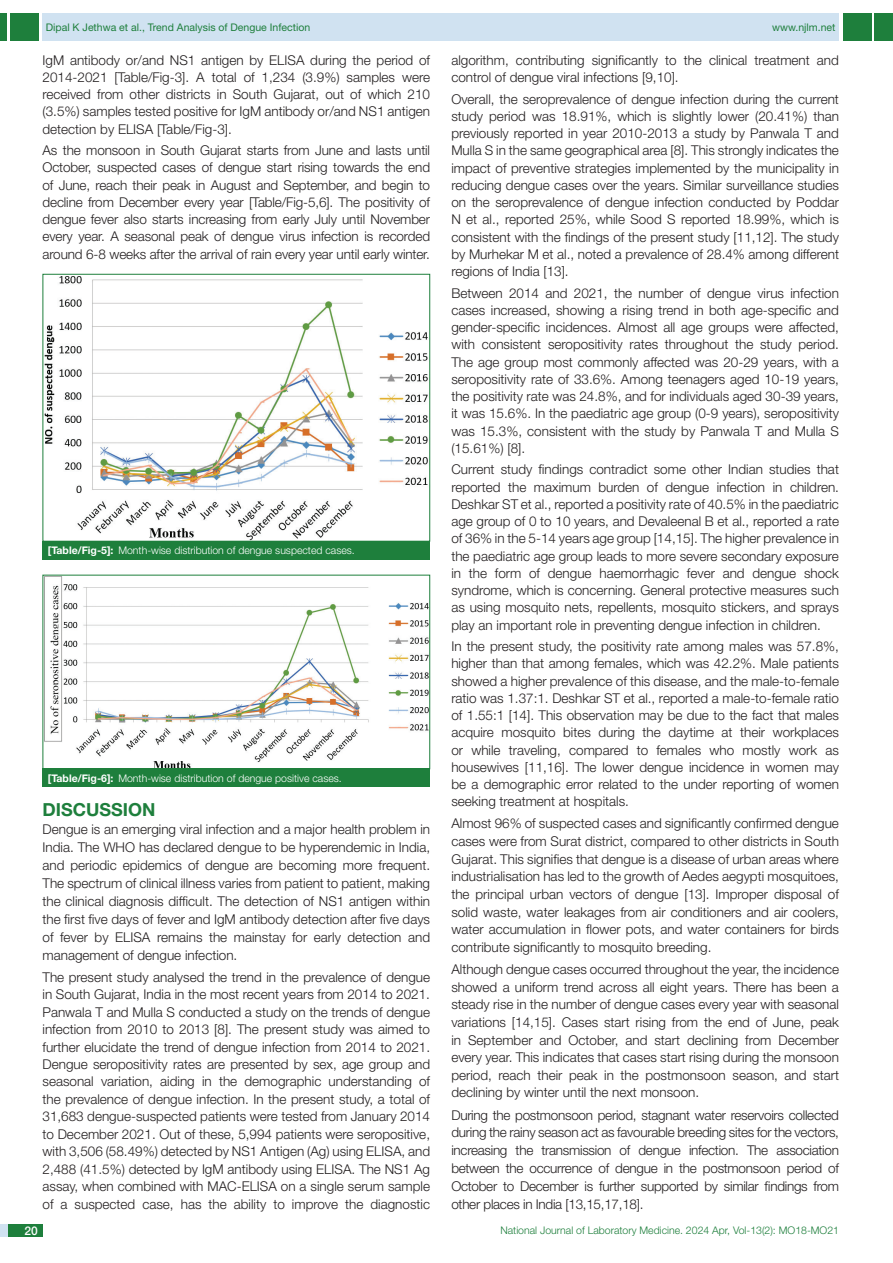
<style>
.page{position:relative;width:893px;height:1263px;background:#fff}
.page>*{position:absolute;margin:0;border:0;box-sizing:border-box;transform-origin:0 0}
.Heading{font:700 18px "Helvetica Neue";color:#1e7f3c}
.Body_text{font:300 13.5px/17.2px "Helvetica Neue";color:#231f20;text-align:justify}
.t1{font:500 12px "Helvetica Neue";color:#fff}
.TABLE_FIG{font:300 10.5px "Helvetica Neue";color:#fff}
.t2{font:300 10.5px "Helvetica Neue";color:#1e7f3c}
.t3{font:10.5px "Helvetica Neue";color:#1e7f3c}
.s1{font-weight:700}
</style>
<div class="page">
<div style="left:0;top:13px;width:7px;height:28px;background:#1e7f3c"></div>
<div style="left:10px;top:13px;width:29px;height:28px;background:#1e7f3c"></div>
<div style="left:43px;top:13px;width:796px;height:28px;background:#d0e2f1"></div>
<div style="left:875px;top:13px;width:18px;height:28px;background:#1e7f3c"></div>
<div style="left:843px;top:13px;width:29px;height:28px;background:#1e7f3c"></div>
<div style="left:0;top:1224px;width:43px;height:13px;background:#d0e2f1"></div>
<div style="left:8px;top:1224px;width:35px;height:13px;background:#1e7f3c"></div>
<img style="left:45px;top:276px;width:383px;height:264px">
<div style="left:43px;top:274px;width:387px;height:268px;border:1px solid #1e7f3c"></div>
<div style="left:43px;top:541px;width:387px;height:19px;background:#1e7f3c"></div>
<img style="left:45px;top:577px;width:383px;height:190px">
<div style="left:43px;top:768px;width:387px;height:19px;background:#1e7f3c"></div>
<p class="t3" style="left:46px;top:21px;width:266px">Dipal K Jethwa et al., Trend Analysis of Dengue Infection</p>
<p class="t3" style="left:772px;top:21px;width:65px">www.njlm.net</p>
<p class="Body_text" style="left:43px;top:51px;width:389px">IgM antibody or/and NS1 antigen by ELISA during the period of 2014-2021 [Table/Fig-3]. A total of 1,234 (3.9%) samples were received from other districts in South Gujarat, out of which 210 (3.5%) samples tested positive for IgM antibody or/and NS1 antigen detection by ELISA [Table/Fig-3].</p>
<p class="Body_text" style="left:43px;top:141px;width:389px">As the monsoon in South Gujarat starts from June and lasts until October, suspected cases of dengue start rising towards the end of June, reach their peak in August and September, and begin to decline from December every year [Table/Fig-5,6]. The positivity of dengue fever also starts increasing from early July until November every year. A seasonal peak of dengue virus infection is recorded around 6-8 weeks after the arrival of rain every year until early winter.</p>
<p class="TABLE_FIG" style="left:48px;top:544px;width:308px"><span class="s1">[Table/Fig-5]:</span> Month-wise distribution of dengue suspected cases.</p>
<p class="TABLE_FIG" style="left:48px;top:772px;width:295px"><span class="s1">[Table/Fig-6]:</span> Month-wise distribution of dengue positive cases.</p>
<p class="Heading" style="left:43px;top:799px;width:115px">DISCUSSION</p>
<p class="Body_text" style="left:43px;top:820px;width:389px;line-height:17.9px">Dengue is an emerging viral infection and a major health problem in India. The WHO has declared dengue to be hyperendemic in India, and periodic epidemics of dengue are becoming more frequent.<br>The spectrum of clinical illness varies from patient to patient, making the clinical diagnosis difficult. The detection of NS1 antigen within the first five days of fever and IgM antibody detection after five days of fever by ELISA remains the mainstay for early detection and management of dengue infection.</p>
<p class="Body_text" style="left:43px;top:968px;width:389px">The present study analysed the trend in the prevalence of dengue in South Gujarat, India in the most recent years from 2014 to 2021.<br>Panwala T and Mulla S conducted a study on the trends of dengue infection from 2010 to 2013 [8]. The present study was aimed to further elucidate the trend of dengue infection from 2014 to 2021.<br>Dengue seropositivity rates are presented by sex, age group and seasonal variation, aiding in the demographic understanding of the prevalence of dengue infection. In the present study, a total of 31,683 dengue-suspected patients were tested from January 2014 to December 2021. Out of these, 5,994 patients were seropositive, with 3,506 (58.49%) detected by NS1 Antigen (Ag) using ELISA, and 2,488 (41.5%) detected by IgM antibody using ELISA. The NS1 Ag assay, when combined with MAC-ELISA on a single serum sample of a suspected case, has the ability to improve the diagnostic</p>
<p class="Body_text" style="left:451px;top:51px;width:389px">algorithm, contributing significantly to the clinical treatment and control of dengue viral infections [9,10].</p>
<p class="Body_text" style="left:451px;top:90px;width:389px">Overall, the seroprevalence of dengue infection during the current study period was 18.91%, which is slightly lower (20.41%) than previously reported in year 2010-2013 a study by Panwala T and Mulla S in the same geographical area [8]. This strongly indicates the impact of preventive strategies implemented by the municipality in reducing dengue cases over the years. Similar surveillance studies on the seroprevalence of dengue infection conducted by Poddar N et al., reported 25%, while Sood S reported 18.99%, which is consistent with the findings of the present study [11,12]. The study by Murhekar M et al., noted a prevalence of 28.4% among different regions of India [13].</p>
<p class="Body_text" style="left:451px;top:284px;width:389px">Between 2014 and 2021, the number of dengue virus infection cases increased, showing a rising trend in both age-specific and gender-specific incidences. Almost all age groups were affected, with consistent seropositivity rates throughout the study period.<br>The age group most commonly affected was 20-29 years, with a seropositivity rate of 33.6%. Among teenagers aged 10-19 years, the positivity rate was 24.8%, and for individuals aged 30-39 years, it was 15.6%. In the paediatric age group (0-9 years), seropositivity was 15.3%, consistent with the study by Panwala T and Mulla S (15.61%) [8].</p>
<p class="Body_text" style="left:451px;top:461px;width:389px">Current study findings contradict some other Indian studies that reported the maximum burden of dengue infection in children.<br>Deshkar ST et al., reported a positivity rate of 40.5% in the paediatric age group of 0 to 10 years, and Devaleenal B et al., reported a rate of 36% in the 5-14 years age group [14,15]. The higher prevalence in the paediatric age group leads to more severe secondary exposure in the form of dengue haemorrhagic fever and dengue shock syndrome, which is concerning. General protective measures such as using mosquito nets, repellents, mosquito stickers, and sprays play an important role in preventing dengue infection in children.</p>
<p class="Body_text" style="left:451px;top:637px;width:389px">In the present study, the positivity rate among males was 57.8%, higher than that among females, which was 42.2%. Male patients showed a higher prevalence of this disease, and the male-to-female ratio was 1.37:1. Deshkar ST et al., reported a male-to-female ratio of 1.55:1 [14]. This observation may be due to the fact that males acquire mosquito bites during the daytime at their workplaces or while traveling, compared to females who mostly work as housewives [11,16]. The lower dengue incidence in women may be a demographic error related to the under reporting of women seeking treatment at hospitals.</p>
<p class="Body_text" style="left:451px;top:814px;width:389px;line-height:17.7px">Almost 96% of suspected cases and significantly confirmed dengue cases were from Surat district, compared to other districts in South Gujarat. This signifies that dengue is a disease of urban areas where industrialisation has led to the growth of Aedes aegypti mosquitoes, the principal urban vectors of dengue [13]. Improper disposal of solid waste, water leakages from air conditioners and air coolers, water accumulation in flower pots, and water containers for birds contribute significantly to mosquito breeding.</p>
<p class="Body_text" style="left:451px;top:960px;width:389px;line-height:17.7px">Although dengue cases occurred throughout the year, the incidence showed a uniform trend across all eight years. There has been a steady rise in the number of dengue cases every year with seasonal variations [14,15]. Cases start rising from the end of June, peak in September and October, and start declining from December every year. This indicates that cases start rising during the monsoon period, reach their peak in the postmonsoon season, and start declining by winter until the next monsoon.</p>
<p class="Body_text" style="left:451px;top:1105px;width:389px;line-height:17.9px">During the postmonsoon period, stagnant water reservoirs collected during the rainy season act as favourable breeding sites for the vectors, increasing the transmission of dengue infection. The association between the occurrence of dengue in the postmonsoon period of October to December is further supported by similar findings from other places in India [13,15,17,18].</p>
<p class="t1" style="left:24px;top:1223px;width:15px">20</p>
<p class="t2" style="left:500px;top:1224px;width:340px">National Journal of Laboratory Medicine. 2024 Apr, Vol-13(2): MO18-MO21</p>
</div>
